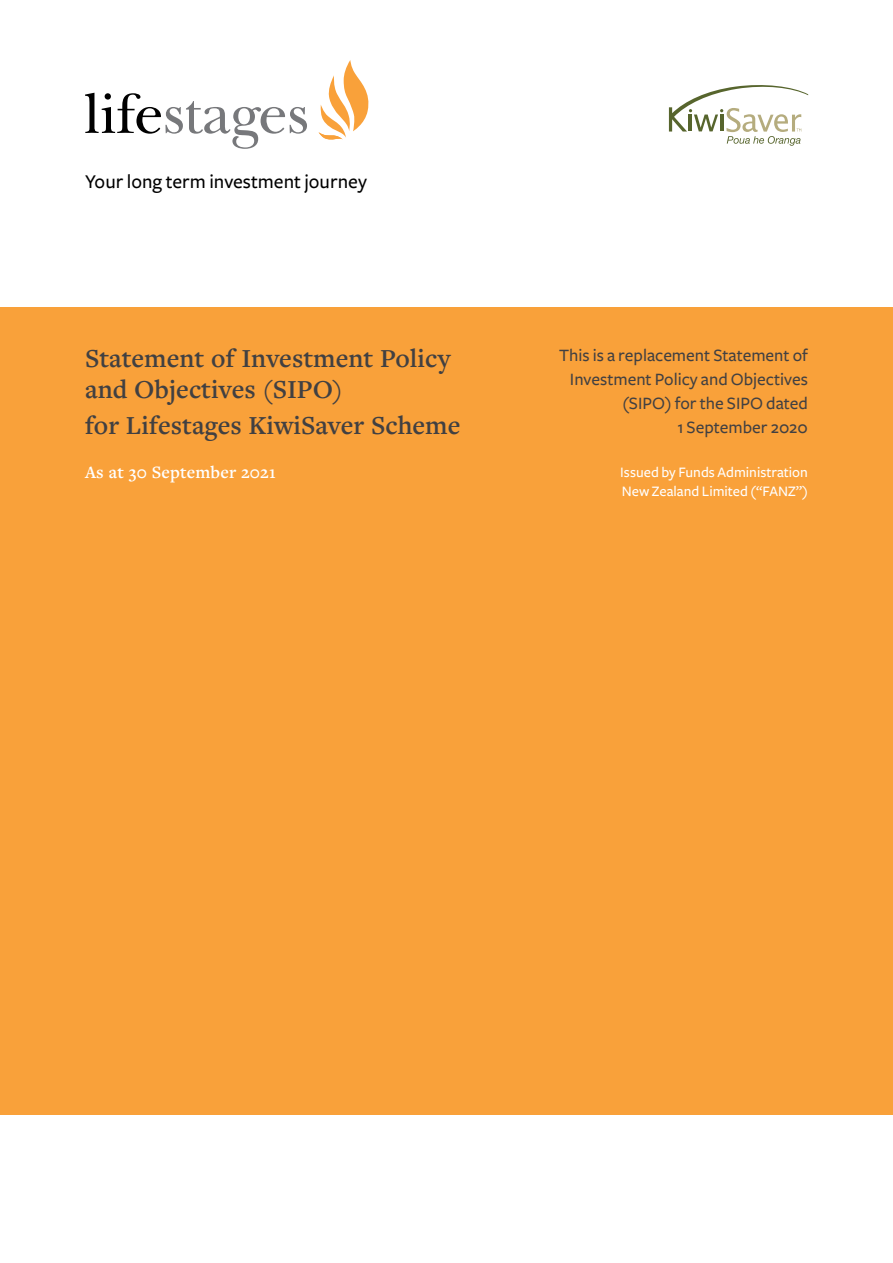
<style>
.page{position:relative;width:893px;height:1263px;background:#fff}
.page>*{position:absolute;margin:0;border:0;box-sizing:border-box;transform-origin:0 0}
.t1{font:600 27px/31.5px "Freight Text Pro";color:#414042}
.t2{font:500 20.25px "Freight Sans";color:#000}
.t3{font:500 18px/24px "Freight Sans";color:#414042;text-align:right}
.t4{font:600 18px "Freight Text Pro";letter-spacing:.01em;color:#fff}
.t5{font:500 15px/19.5px "Freight Sans";color:#fff}
</style>
<div class="page">
<div style="left:0;top:307px;width:893px;height:807px;background:#f9a13a"></div>
<svg style="left:85px;top:93px;width:222px;height:56px"></svg>
<svg style="left:318px;top:60px;width:51px;height:80px"></svg>
<svg style="left:669px;top:85px;width:139px;height:61px"></svg>
<p class="t2" style="left:85px;top:171px;width:283px">Your long term investment journey</p>
<h1 class="t1" style="left:85px;top:341px;width:367px">Statement of Investment Policy and Objectives (SIPO)</h1>
<h1 class="t1" style="left:85px;top:409px;width:377px">for Lifestages KiwiSaver Scheme</h1>
<p class="t4" style="left:85px;top:460px;width:192px">As at 30 September 2021</p>
<p class="t5" style="left:620px;top:462px;width:189px">Issued by Funds Administration<br>New Zealand Limited (“FANZ”)</p>
<p class="t3" style="left:559px;top:344px;width:250px">This is a replacement Statement of<br>Investment Policy and Objectives (SIPO) for the SIPO dated<br>1 September 2020</p>
</div>
